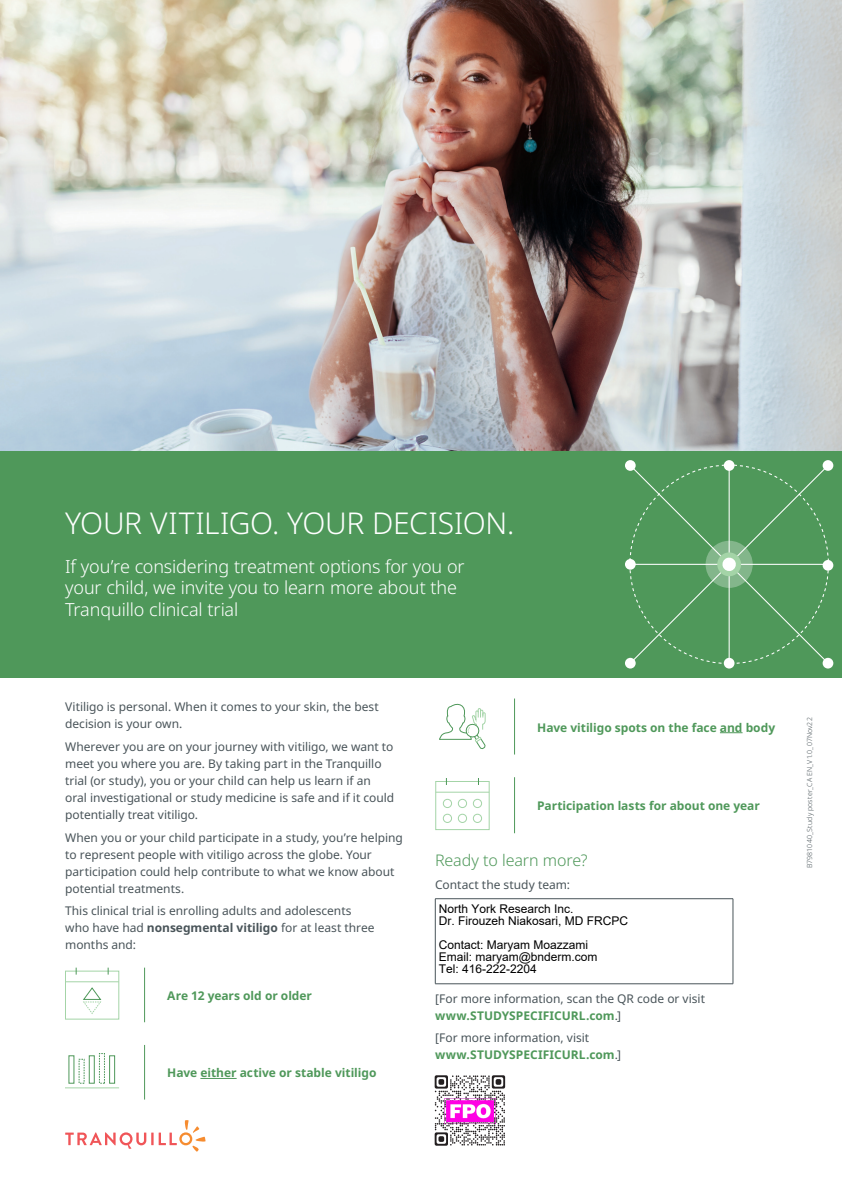
<style>
.page{position:relative;width:842px;height:1191px;background:#fff}
.page>*{position:absolute;margin:0;border:0;box-sizing:border-box;transform-origin:0 0}
.Main_Header{font:300 30px "Noto Sans";letter-spacing:-.01em;color:#fff}
.Main_Sub-head{font:300 18px/21.6px "Noto Sans";letter-spacing:-.005em;color:#fff}
.Sub-head{font:300 16px "Noto Sans";letter-spacing:-.005em;color:#4f985a}
.Body_Copy{font:12px/17px "Noto Sans";letter-spacing:-.005em;color:#495459}
.Icon_Copy{font:700 12px "Noto Sans";letter-spacing:-.005em;color:#4f985a}
.t1{font:12px/12px "Arial";color:#000}
.t2{font:300 7px "Noto Sans";letter-spacing:.02em;color:#495459}
.s1{font-weight:700}
.s2{font-weight:700;color:#4f985a}
</style>
<div class="page">
<div style="left:0;top:451px;width:842px;height:226px;background:#4f985a"></div>
<svg style="left:628px;top:463px;width:202px;height:202px"></svg>
<hr style="left:729px;top:463px;width:1px;height:202px;background:#fff">
<hr style="left:628px;top:564px;width:202px;height:1px;background:#fff">
<svg style="left:706px;top:541px;width:47px;height:47px"></svg>
<div style="left:717px;top:552px;width:24px;height:24px;background:#a4d4a7;border-radius:50%"></div>
<svg style="left:722px;top:557px;width:14px;height:14px"></svg>
<div style="left:625px;top:658px;width:11px;height:10px;background:#fff;border-radius:50%"></div>
<div style="left:823px;top:658px;width:10px;height:10px;background:#fff;border-radius:50%"></div>
<div style="left:625px;top:460px;width:11px;height:11px;background:#fff;border-radius:50%"></div>
<div style="left:823px;top:460px;width:10px;height:11px;background:#fff;border-radius:50%"></div>
<div style="left:625px;top:559px;width:11px;height:10px;background:#fff;border-radius:50%"></div>
<div style="left:823px;top:560px;width:10px;height:10px;background:#fff;border-radius:50%"></div>
<div style="left:724px;top:658px;width:10px;height:10px;background:#fff;border-radius:50%"></div>
<div style="left:724px;top:460px;width:10px;height:11px;background:#fff;border-radius:50%"></div>
<svg style="left:65px;top:1120px;width:141px;height:31px"></svg>
<img style="left:434px;top:1075px;width:72px;height:71px">
<img style="left:445px;top:1098px;width:51px;height:25px">
<img style="left:0;top:0;width:842px;height:451px">
<hr style="left:144px;top:967px;width:1px;height:55px;background:#4f985a">
<hr style="left:144px;top:1045px;width:1px;height:54px;background:#4f985a">
<div style="left:65px;top:970px;width:54px;height:49px;border:1px solid #a4d4a7"></div>
<hr style="left:65px;top:981px;width:54px;height:1px;background:#a4d4a7">
<svg style="left:83px;top:987px;width:19px;height:27px"></svg>
<div style="left:99px;top:1053px;width:6px;height:30px;border:1px dashed #4a9557"></div>
<div style="left:89px;top:1055px;width:6px;height:28px;border:1px solid #4f985a"></div>
<div style="left:109px;top:1055px;width:6px;height:28px;border:1px solid #4f985a"></div>
<svg style="left:65px;top:1087px;width:54px;height:1px"></svg>
<hr style="left:200px;top:1078px;width:37px;height:1px;background:#4f985a">
<hr style="left:514px;top:698px;width:1px;height:56px;background:#4f985a">
<hr style="left:514px;top:777px;width:1px;height:56px;background:#4f985a">
<svg style="left:439px;top:703px;width:47px;height:46px"></svg>
<svg style="left:720px;top:732px;width:22px;height:1px"></svg>
<div style="left:435px;top:781px;width:54px;height:49px;border:1px solid #a4d4a7"></div>
<hr style="left:436px;top:792px;width:53px;height:1px;background:#a4d4a7">
<div style="left:443px;top:799px;width:9px;height:9px;border:1px solid #a4d4a7;border-radius:50%"></div>
<div style="left:458px;top:799px;width:9px;height:9px;border:1px solid #a4d4a7;border-radius:50%"></div>
<div style="left:473px;top:799px;width:9px;height:9px;border:1px solid #a4d4a7;border-radius:50%"></div>
<div style="left:443px;top:814px;width:9px;height:8px;border:1px solid #a4d4a7;border-radius:50%"></div>
<div style="left:458px;top:814px;width:9px;height:8px;border:1px solid #a4d4a7;border-radius:50%"></div>
<div style="left:473px;top:814px;width:9px;height:8px;border:1px solid #a4d4a7;border-radius:50%"></div>
<hr style="left:435px;top:898px;width:298px;height:1px;background:#495459">
<hr style="left:435px;top:899px;width:1px;height:84px;background:#495459">
<hr style="left:733px;top:899px;width:1px;height:84px;background:#495459">
<hr style="left:435px;top:983px;width:298px;height:1px;background:#495459">
<p class="Main_Header" style="left:65px;top:502px;width:451px">YOUR VITILIGO. YOUR DECISION.</p>
<p class="Main_Sub-head" style="left:65px;top:556px;width:401px">If you’re considering treatment options for you or your child, we invite you to learn more about the<br>Tranquillo clinical trial</p>
<p class="Body_Copy" style="left:65px;top:699px;width:315px">Vitiligo is personal. When it comes to your skin, the best decision is your own.</p>
<p class="Body_Copy" style="left:65px;top:738px;width:330px">Wherever you are on your journey with vitiligo, we want to meet you where you are. By taking part in the Tranquillo trial (or study), you or your child can help us learn if an oral investigational or study medicine is safe and if it could potentially treat vitiligo.</p>
<p class="Body_Copy" style="left:65px;top:829px;width:339px">When you or your child participate in a study, you’re helping to represent people with vitiligo across the globe. Your participation could help contribute to what we know about potential treatments.</p>
<p class="Body_Copy" style="left:65px;top:903px;width:311px">This clinical trial is enrolling adults and adolescents who have had <span class="s1">nonsegmental vitiligo</span> for at least three months and:</p>
<p class="Icon_Copy" style="left:167px;top:987px;width:146px">Are 12 years old or older</p>
<p class="Icon_Copy" style="left:167px;top:1064px;width:211px">Have either active or stable vitiligo</p>
<p class="Icon_Copy" style="left:537px;top:718px;width:239px">Have vitiligo spots on the face and body</p>
<p class="Icon_Copy" style="left:537px;top:797px;width:224px">Participation lasts for about one year</p>
<p class="Sub-head" style="left:435px;top:849px;width:154px">Ready to learn more?</p>
<p class="Body_Copy" style="left:435px;top:876px;width:136px">Contact the study team:</p>
<p class="t1" style="left:439px;top:902px;width:191px">North York Research Inc.<br>Dr. Firouzeh Niakosari, MD FRCPC</p>
<p class="t1" style="left:439px;top:938px;width:160px">Contact: Maryam Moazzami<br>Email: maryam@bnderm.com<br>Tel: 416-222-2204</p>
<p class="Body_Copy" style="left:435px;top:990px;width:271px">[For more information, scan the QR code or visit <span class="s2">www.STUDYSPECIFICURL.com</span>.]</p>
<p class="Body_Copy" style="left:435px;top:1029px;width:188px">[For more information, visit <span class="s2">www.STUDYSPECIFICURL.com</span>.]</p>
<p class="t2" style="left:805px;top:868px;width:152px;rotate:-90deg">B7981040_Study poster_CA EN_V1.0_07Nov22</p>
</div>
